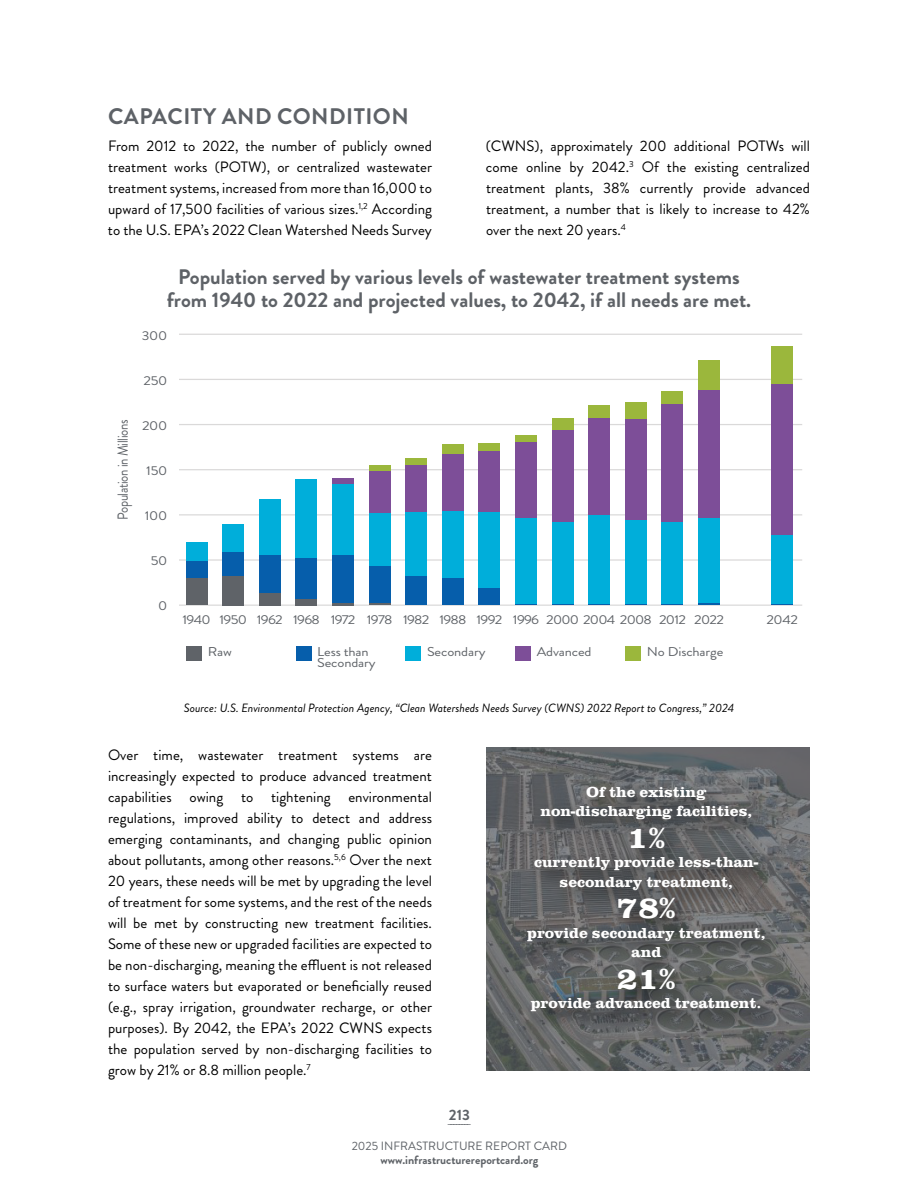
<style>
.page{position:relative;width:918px;height:1188px;background:#fff}
.page>*{position:absolute;margin:0;border:0;box-sizing:border-box;transform-origin:0 0}
.t1{font:700 31.5px "Clarendon URW";color:#fff;scale:1.07 1}
.t2{font:700 22.5px "Brandon Grotesque";letter-spacing:.02em;color:#5e6267}
.t3{font:700 21px/22.5px "Brandon Grotesque";color:#5e6267;text-align:center}
.t4{font:15px/21px "Brandon Grotesque";color:#000;text-align:justify}
.t5{font:700 15px/19.5px "Clarendon URW";color:#fff;text-align:center;scale:1.07 1}
.t6{font:700 15px "Brandon Grotesque";color:#5e6267}
.t7{font:14.55px "Brandon Grotesque";letter-spacing:-.025em;color:#5f6368;scale:.88 1}
.t8{font:12.75px/11.6px "Brandon Grotesque";letter-spacing:-.025em;color:#5f6368;scale:1.13 1}
.t9{font:12.75px "Brandon Grotesque";letter-spacing:-.05em;color:#5f6368;scale:1.13 1}
.t10{font:italic 12px "Brandon Grotesque";color:#000}
.t11{font:12px/25.5px "Brandon Grotesque";color:#5e6267;text-align:center}
.t12{font:700 12px "Brandon Grotesque";color:#5e6267}
</style>
<div class="page">
<hr style="left:179px;top:334px;width:623px;height:1px;background:#dad9d9">
<hr style="left:179px;top:379px;width:623px;height:1px;background:#dad9d9">
<hr style="left:179px;top:424px;width:623px;height:1px;background:#dad9d9">
<hr style="left:179px;top:469px;width:623px;height:1px;background:#dad9d9">
<hr style="left:179px;top:514px;width:623px;height:2px;background:#dad9d9">
<hr style="left:179px;top:559px;width:623px;height:2px;background:#dad9d9">
<hr style="left:179px;top:605px;width:623px;height:1px;background:#dad9d9">
<div style="left:186px;top:577px;width:21px;height:28px;background:#5f6368"></div>
<div style="left:186px;top:560px;width:21px;height:18px;background:#065eab"></div>
<div style="left:186px;top:542px;width:21px;height:18px;background:#00aeda"></div>
<div style="left:223px;top:575px;width:21px;height:30px;background:#5f6368"></div>
<div style="left:223px;top:548px;width:21px;height:27px;background:#065eab"></div>
<div style="left:223px;top:524px;width:21px;height:27px;background:#00aeda"></div>
<div style="left:259px;top:593px;width:22px;height:12px;background:#5f6368"></div>
<div style="left:259px;top:552px;width:22px;height:41px;background:#065eab"></div>
<div style="left:259px;top:499px;width:22px;height:56px;background:#00aeda"></div>
<div style="left:296px;top:597px;width:21px;height:8px;background:#5f6368"></div>
<div style="left:296px;top:556px;width:21px;height:43px;background:#065eab"></div>
<div style="left:296px;top:479px;width:21px;height:78px;background:#00aeda"></div>
<hr style="left:332px;top:601px;width:22px;height:4px;background:#5f6368">
<div style="left:332px;top:555px;width:22px;height:48px;background:#065eab"></div>
<div style="left:332px;top:484px;width:22px;height:71px;background:#00aeda"></div>
<div style="left:332px;top:478px;width:22px;height:6px;background:#7d4e98"></div>
<hr style="left:369px;top:603px;width:21px;height:2px;background:#5f6368">
<div style="left:369px;top:565px;width:21px;height:38px;background:#065eab"></div>
<div style="left:369px;top:512px;width:21px;height:54px;background:#00aeda"></div>
<div style="left:406px;top:573px;width:21px;height:32px;background:#065eab"></div>
<div style="left:406px;top:510px;width:21px;height:65px;background:#00aeda"></div>
<div style="left:406px;top:464px;width:21px;height:48px;background:#7d4e98"></div>
<div style="left:442px;top:577px;width:22px;height:28px;background:#065eab"></div>
<div style="left:442px;top:510px;width:22px;height:68px;background:#00aeda"></div>
<div style="left:442px;top:450px;width:22px;height:61px;background:#7d4e98"></div>
<div style="left:479px;top:588px;width:21px;height:17px;background:#065eab"></div>
<div style="left:479px;top:510px;width:21px;height:78px;background:#00aeda"></div>
<div style="left:479px;top:447px;width:21px;height:65px;background:#7d4e98"></div>
<div style="left:369px;top:466px;width:21px;height:5px;background:#9bb73c"></div>
<div style="left:369px;top:471px;width:21px;height:41px;background:#7d4e98"></div>
<div style="left:406px;top:458px;width:21px;height:7px;background:#9bb73c"></div>
<div style="left:442px;top:445px;width:22px;height:9px;background:#9bb73c"></div>
<div style="left:479px;top:443px;width:21px;height:8px;background:#9bb73c"></div>
<hr style="left:772px;top:603px;width:21px;height:2px;background:#065eab">
<div style="left:772px;top:533px;width:21px;height:71px;background:#00aeda"></div>
<div style="left:772px;top:384px;width:21px;height:151px;background:#7d4e98"></div>
<div style="left:772px;top:347px;width:21px;height:37px;background:#9bb73c"></div>
<hr style="left:698px;top:603px;width:22px;height:2px;background:#065eab">
<div style="left:698px;top:516px;width:22px;height:87px;background:#00aeda"></div>
<div style="left:698px;top:361px;width:22px;height:37px;background:#9bb73c"></div>
<hr style="left:662px;top:603px;width:21px;height:2px;background:#065eab">
<div style="left:662px;top:517px;width:21px;height:86px;background:#00aeda"></div>
<div style="left:662px;top:401px;width:21px;height:121px;background:#7d4e98"></div>
<div style="left:662px;top:392px;width:21px;height:12px;background:#9bb73c"></div>
<hr style="left:625px;top:603px;width:22px;height:2px;background:#065eab">
<div style="left:625px;top:512px;width:22px;height:91px;background:#00aeda"></div>
<div style="left:625px;top:412px;width:22px;height:107px;background:#7d4e98"></div>
<div style="left:625px;top:402px;width:22px;height:16px;background:#9bb73c"></div>
<hr style="left:589px;top:603px;width:21px;height:2px;background:#065eab">
<div style="left:589px;top:511px;width:21px;height:92px;background:#00aeda"></div>
<div style="left:589px;top:416px;width:21px;height:99px;background:#7d4e98"></div>
<div style="left:589px;top:406px;width:21px;height:12px;background:#9bb73c"></div>
<hr style="left:552px;top:603px;width:21px;height:2px;background:#065eab">
<div style="left:552px;top:519px;width:21px;height:84px;background:#00aeda"></div>
<div style="left:552px;top:426px;width:21px;height:96px;background:#7d4e98"></div>
<div style="left:552px;top:418px;width:21px;height:12px;background:#9bb73c"></div>
<hr style="left:515px;top:603px;width:22px;height:2px;background:#065eab">
<div style="left:515px;top:517px;width:22px;height:86px;background:#00aeda"></div>
<div style="left:515px;top:439px;width:22px;height:78px;background:#7d4e98"></div>
<div style="left:515px;top:435px;width:22px;height:7px;background:#9bb73c"></div>
<div style="left:698px;top:390px;width:22px;height:127px;background:#7d4e98"></div>
<div style="left:186px;top:647px;width:16px;height:14px;background:#5f6368"></div>
<div style="left:296px;top:647px;width:16px;height:14px;background:#065eab"></div>
<div style="left:405px;top:647px;width:16px;height:14px;background:#00aeda"></div>
<div style="left:515px;top:647px;width:16px;height:14px;background:#7d4e98"></div>
<div style="left:625px;top:647px;width:16px;height:14px;background:#9bb73c"></div>
<img style="left:486px;top:747px;width:324px;height:324px">
<div style="left:521px;top:779px;width:264px;height:254px;background:#000;opacity:.75"></div>
<h2 class="t2" style="left:108px;top:100px;width:302px">CAPACITY AND CONDITION</h2>
<p class="t4" style="left:108px;top:135px;width:326px">From 2012 to 2022, the number of publicly owned treatment works (POTW), or centralized wastewater treatment systems, increased from more than 16,000 to upward of 17,500 facilities of various sizes.<sup>1,2</sup> According to the U.S. EPA’s 2022 Clean Watershed Needs Survey</p>
<p class="t4" style="left:486px;top:135px;width:326px">(CWNS), approximately 200 additional POTWs will come online by 2042.<sup>3</sup> Of the existing centralized treatment plants, 38% currently provide advanced treatment, a number that is likely to increase to 42% over the next 20 years.<sup>4</sup></p>
<h3 class="t3" style="left:167px;top:266px;width:586px">Population served by various levels of wastewater treatment systems from 1940 to 2022 and projected values, to 2042, if all needs are met.</h3>
<p class="t8" style="left:142px;top:330px;width:24px">300</p>
<p class="t8" style="left:144px;top:375px;width:22px">250</p>
<p class="t8" style="left:142px;top:420px;width:24px">200</p>
<p class="t8" style="left:146px;top:465px;width:20px">150</p>
<p class="t8" style="left:145px;top:510px;width:21px">100</p>
<p class="t7" style="left:113px;top:520px;width:116px;rotate:-90deg">Population in Millions</p>
<p class="t8" style="left:151px;top:555px;width:16px">50</p>
<p class="t8" style="left:158px;top:600px;width:10px">0</p>
<p class="t9" style="left:293px;top:611px;width:383px">1968 1972 1978 1982 1988 1992 1996 2000 2004 2008 2012 2022</p>
<p class="t8" style="left:766px;top:614px;width:29px">2042</p>
<p class="t8" style="left:317px;top:646px;width:53px">Less than<br>Secondary</p>
<p class="t8" style="left:427px;top:646px;width:53px">Secondary</p>
<p class="t8" style="left:537px;top:646px;width:50px">Advanced</p>
<p class="t8" style="left:647px;top:646px;width:69px">No Discharge</p>
<p class="t10" style="left:184px;top:699px;width:552px">Source: U.S. Environmental Protection Agency, “Clean Watersheds Needs Survey (CWNS) 2022 Report to Congress,” 2024</p>
<p class="t4" style="left:108px;top:744px;width:326px">Over time, wastewater treatment systems are increasingly expected to produce advanced treatment capabilities owing to tightening environmental regulations, improved ability to detect and address emerging contaminants, and changing public opinion about pollutants, among other reasons.<sup>5,6</sup> Over the next 20 years, these needs will be met by upgrading the level of treatment for some systems, and the rest of the needs will be met by constructing new treatment facilities.<br>Some of these new or upgraded facilities are expected to be non-discharging, meaning the effluent is not released to surface waters but evaporated or beneficially reused (e.g., spray irrigation, groundwater recharge, or other purposes). By 2042, the EPA’s 2022 CWNS expects the population served by non-discharging facilities to grow by 21% or 8.8 million people.<sup>7</sup></p>
<p class="t9" style="left:220px;top:611px;width:57px">1950 1962</p>
<p class="t8" style="left:208px;top:646px;width:23px">Raw</p>
<p class="t8" style="left:183px;top:614px;width:26px">1940</p>
<p class="t5" style="left:540px;top:781px;width:199px">Of the existing non-discharging facilities,</p>
<h1 class="t1" style="left:627px;top:814px;width:36px">1%</h1>
<p class="t5" style="left:534px;top:852px;width:211px">currently provide less-than&shy;secondary treatment,</p>
<h1 class="t1" style="left:617px;top:884px;width:56px">78%</h1>
<p class="t5" style="left:527px;top:922px;width:224px">provide secondary treatment, and</p>
<h1 class="t1" style="left:617px;top:955px;width:56px">21%</h1>
<p class="t5" style="left:531px;top:993px;width:217px">provide advanced treatment.</p>
<p class="t6" style="left:449px;top:1104px;width:22px">213</p>
<p class="t11" style="left:352px;top:1108px;width:217px">________<br>2025 INFRASTRUCTURE REPORT CARD</p>
<p class="t12" style="left:380px;top:1152px;width:160px">www.infrastructurereportcard.org</p>
</div>
